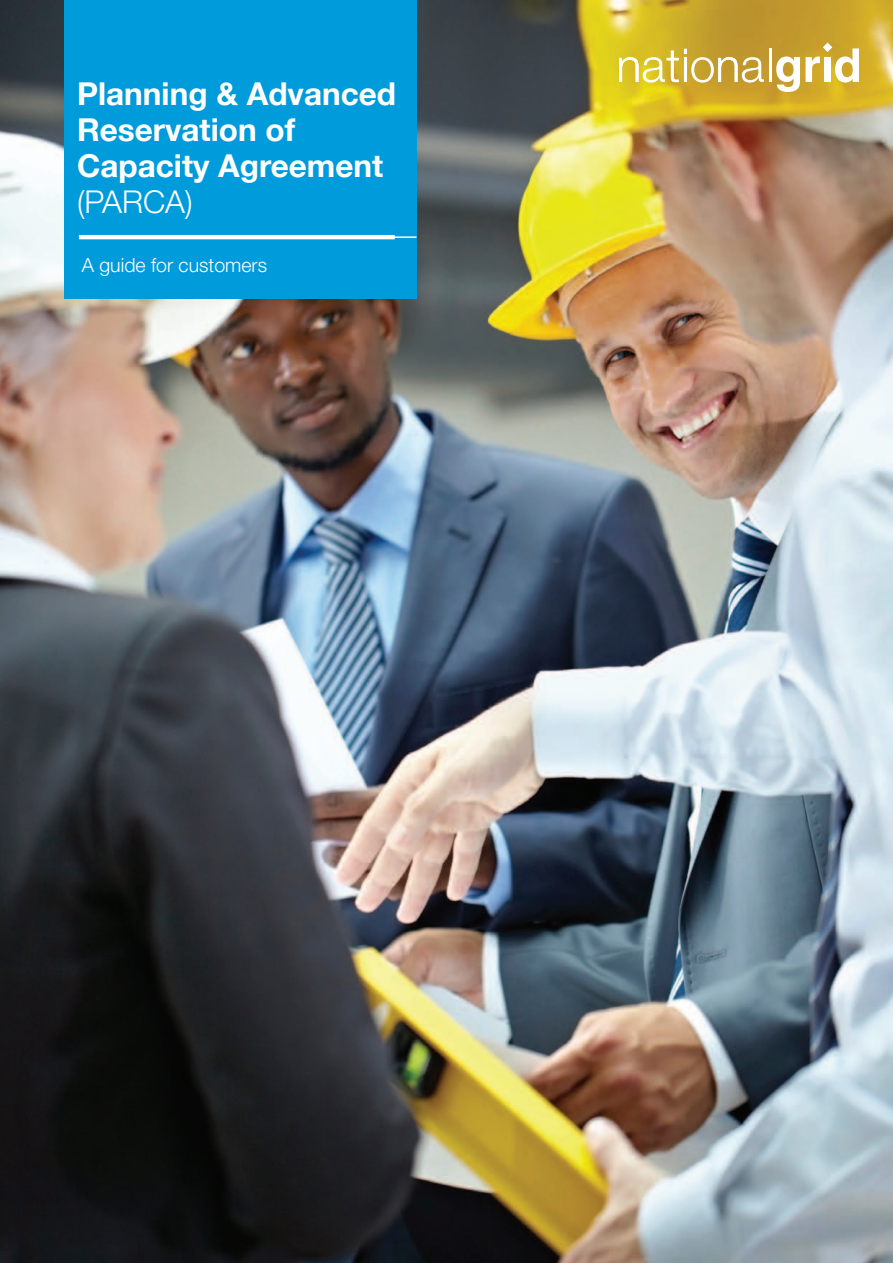
<style>
.page{position:relative;width:893px;height:1263px;background:#fff}
.page>*{position:absolute;margin:0;border:0;box-sizing:border-box;transform-origin:0 0}
.t1{font:700 31.5px/36px "Helvetica Neue";color:#fff}
.t2{font:300 31.5px "Helvetica Neue";color:#fff}
.t3{font:300 19.5px "Helvetica Neue LT";color:#fff}
</style>
<div class="page">
<img style="left:0;top:0;width:893px;height:1263px">
<div style="left:64px;top:0;width:353px;height:298px;background:#009bdb"></div>
<hr style="left:258px;top:236px;width:159px;height:2px;background:#fff">
<hr style="left:79px;top:235px;width:316px;height:4px;background:#fff">
<svg style="left:619px;top:49px;width:145px;height:34px"></svg>
<hr style="left:769px;top:49px;width:3px;height:33px;background:#fff">
<svg style="left:776px;top:56px;width:24px;height:36px"></svg>
<svg style="left:806px;top:43px;width:53px;height:40px"></svg>
<p class="t1" style="left:77px;top:74px;width:321px">Planning &amp; Advanced<br>Reservation of<br>Capacity Agreement</p>
<p class="t2" style="left:77px;top:182px;width:117px">(PARCA)</p>
<p class="t3" style="left:82px;top:253px;width:187px">A guide for customers</p>
</div>
